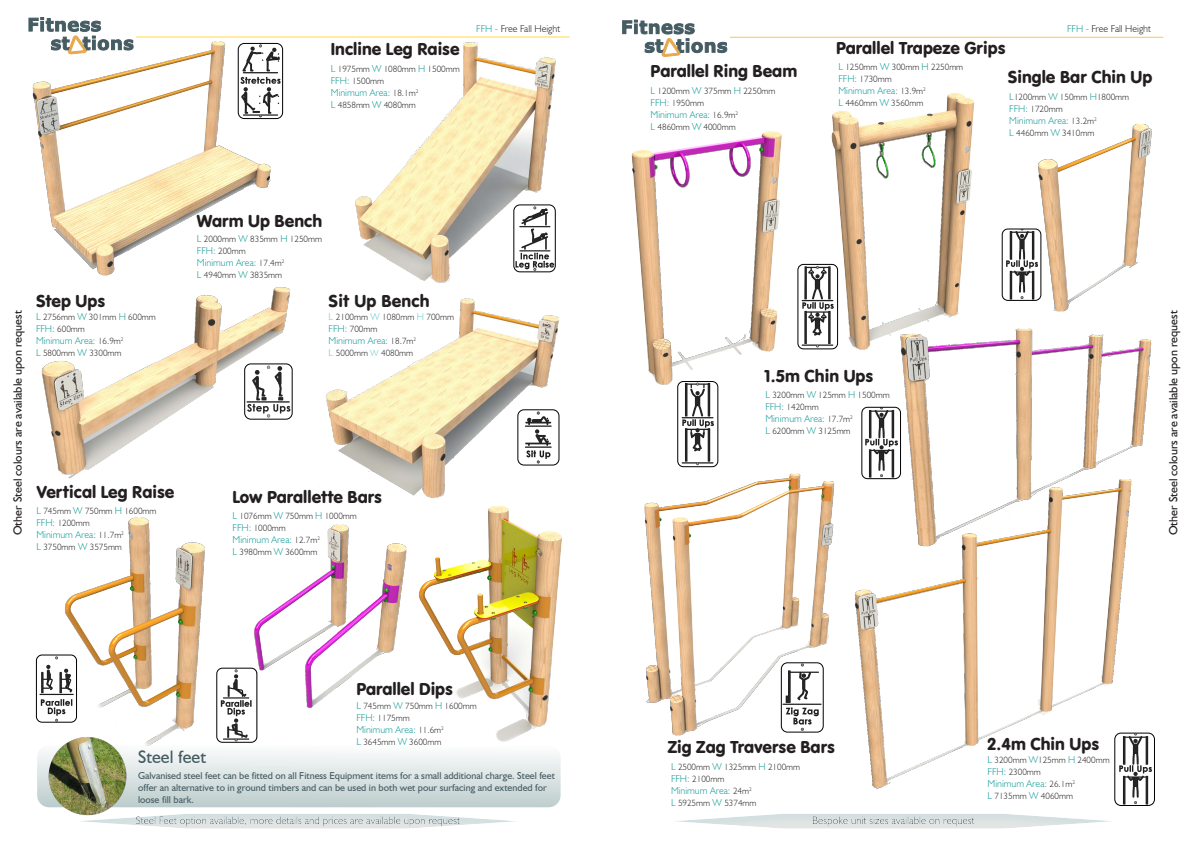
<style>
.page{position:relative;width:1191px;height:842px;background:#fff}
.page>*{position:absolute;margin:0;border:0;box-sizing:border-box;transform-origin:0 0}
.t1{font:18px "VAG Rundschrift DOT";color:#231f20}
.t2{font:18px "Humanist 521 BT";color:#455c63}
.t3{font:12px "Humanist 521 BT";color:#231f20}
.t4{font:300 10px "Humanist 521 BT";color:#129b98}
.t5{font:10px "Humanist 521 BT";color:#455c63}
.t6{font:300 10px "Humanist 521 BT";color:#231f20}
.t7{font:300 9px "Humanist 521 BT";color:#231f20}
.s1{font-size:10px;color:#129b98}
.s2{font-size:9px;color:#231f20}
.s3{color:#129b98}
.s4{font-size:10px;color:#68c9cd}
.s5{color:#68c9cd}
</style>
<div class="page">
<div style="left:64px;top:811px;width:461px;height:20px;background:#c7e9f4;opacity:.75"></div>
<svg style="left:675px;top:817px;width:436px;height:12px"></svg>
<div style="left:724px;top:811px;width:333px;height:17px;background:#c7e9f4;opacity:.75"></div>
<svg style="left:29px;top:17px;width:72px;height:11px"></svg>
<hr style="left:136px;top:36px;width:433px;height:1px;background:#ffd847">
<svg style="left:622px;top:20px;width:105px;height:37px"></svg>
<hr style="left:730px;top:37px;width:433px;height:1px;background:#fecb2f">
<img style="left:1038px;top:124px;width:114px;height:188px">
<img style="left:329px;top:36px;width:241px;height:247px">
<img style="left:64px;top:517px;width:141px;height:228px">
<img style="left:41px;top:287px;width:249px;height:192px">
<img style="left:217px;top:668px;width:40px;height:74px">
<div style="left:216px;top:668px;width:41px;height:75px;border:1px solid #000;border-radius:6px"></div>
<img style="left:38px;top:655px;width:39px;height:67px">
<div style="left:36px;top:654px;width:41px;height:69px;border:1px solid #000;border-radius:6px"></div>
<img style="left:514px;top:205px;width:41px;height:66px">
<div style="left:513px;top:204px;width:43px;height:68px;border:1px solid #000;border-radius:6px"></div>
<img style="left:245px;top:364px;width:46px;height:55px">
<div style="left:244px;top:363px;width:49px;height:57px;border:1px solid #000;border-radius:6px"></div>
<img style="left:863px;top:409px;width:18px;height:64px">
<div style="left:861px;top:407px;width:40px;height:72px;border:1px solid #000;border-radius:6px"></div>
<img style="left:681px;top:411px;width:33px;height:52px">
<div style="left:677px;top:381px;width:41px;height:86px;border:1px solid #000;border-radius:6px"></div>
<img style="left:802px;top:266px;width:12px;height:80px">
<img style="left:1003px;top:229px;width:38px;height:71px">
<div style="left:1001px;top:228px;width:40px;height:73px;border:1px solid #000;border-radius:6px"></div>
<img style="left:1116px;top:734px;width:38px;height:70px">
<div style="left:1114px;top:733px;width:41px;height:73px;border:1px solid #000;border-radius:6px"></div>
<img style="left:28px;top:28px;width:255px;height:260px">
<img style="left:325px;top:298px;width:235px;height:197px">
<img style="left:242px;top:524px;width:165px;height:191px">
<img style="left:413px;top:495px;width:149px;height:247px">
<img style="left:631px;top:131px;width:171px;height:280px">
<img style="left:814px;top:93px;width:161px;height:257px">
<img style="left:881px;top:323px;width:271px;height:150px">
<img style="left:644px;top:463px;width:187px;height:273px">
<img style="left:831px;top:473px;width:321px;height:328px">
<img style="left:518px;top:410px;width:40px;height:54px">
<div style="left:517px;top:409px;width:42px;height:56px;border:1px solid #000;border-radius:6px"></div>
<div style="left:37px;top:745px;width:523px;height:62px;background:linear-gradient(to bottom,#fdfdfd,#bfcece);border-radius:12px"></div>
<img style="left:46px;top:735px;width:82px;height:82px">
<p class="t1" style="left:331px;top:38px;width:130px">Incline Leg Raise</p>
<p class="t7" style="left:331px;top:63px;width:130px"><span class="s1">L</span> 1975mm <span class="s1">W</span> 1080mm <span class="s1">H</span> 1500mm</p>
<p class="t7" style="left:331px;top:75px;width:55px"><span class="s1">FFH:</span> 1500mm</p>
<p class="t4" style="left:331px;top:86px;width:89px">Minimum Area: <span class="s2">18.1m</span><sup>2</sup></p>
<p class="t7" style="left:331px;top:99px;width:86px"><span class="s1">L</span> 4858mm <span class="s1">W</span> 4080mm</p>
<p class="t6" style="left:476px;top:22px;width:85px"><span class="s3">FFH -</span> Free Fall Height</p>
<h2 class="t3" style="left:10px;top:535px;width:226px;rotate:-90deg">Other Steel colours are available upon request</h2>
<p class="t1" style="left:36px;top:290px;width:71px">Step Ups</p>
<p class="t7" style="left:36px;top:312px;width:121px"><span class="s1">L</span> 2756mm <span class="s1">W</span> 301mm <span class="s1">H</span> 600mm</p>
<p class="t7" style="left:36px;top:324px;width:50px"><span class="s1">FFH:</span> 600mm</p>
<p class="t4" style="left:36px;top:335px;width:89px">Minimum Area: <span class="s2">16.9m</span><sup>2</sup></p>
<p class="t7" style="left:36px;top:348px;width:87px"><span class="s1">L</span> 5800mm <span class="s1">W</span> 3300mm</p>
<p class="t1" style="left:36px;top:481px;width:140px">Vertical Leg Raise</p>
<p class="t7" style="left:36px;top:506px;width:122px"><span class="s1">L</span> 745mm <span class="s1">W</span> 750mm <span class="s1">H</span> 1600mm</p>
<p class="t7" style="left:36px;top:518px;width:55px"><span class="s1">FFH:</span> 1200mm</p>
<p class="t4" style="left:36px;top:529px;width:89px">Minimum Area: <span class="s2">11.7m</span><sup>2</sup></p>
<p class="t7" style="left:36px;top:542px;width:87px"><span class="s1">L</span> 3750mm <span class="s1">W</span> 3575mm</p>
<p class="t1" style="left:197px;top:211px;width:127px">Warm Up Bench</p>
<p class="t7" style="left:197px;top:233px;width:127px"><span class="s1">L</span> 2000mm <span class="s1">W</span> 835mm <span class="s1">H</span> 1250mm</p>
<p class="t7" style="left:197px;top:245px;width:50px"><span class="s1">FFH:</span> 200mm</p>
<p class="t4" style="left:197px;top:256px;width:89px">Minimum Area: <span class="s2">17.4m</span><sup>2</sup></p>
<p class="t7" style="left:197px;top:269px;width:87px"><span class="s1">L</span> 4940mm <span class="s1">W</span> 3835mm</p>
<p class="t1" style="left:329px;top:291px;width:103px">Sit Up Bench</p>
<p class="t7" style="left:329px;top:312px;width:127px"><span class="s4">L</span> 2100mm <span class="s4">W</span> 1080mm <span class="s4">H</span> 700mm</p>
<p class="t7" style="left:329px;top:324px;width:50px"><span class="s1">FFH:</span> 700mm</p>
<p class="t4" style="left:329px;top:335px;width:89px">Minimum Area: <span class="s2">18.7m</span><sup>2</sup></p>
<p class="t7" style="left:329px;top:348px;width:86px"><span class="s4">L</span> 5000mm <span class="s5">W</span> 4080mm</p>
<p class="t1" style="left:232px;top:486px;width:151px">Low Parallette Bars</p>
<p class="t7" style="left:232px;top:510px;width:126px"><span class="s1">L</span> 1076mm <span class="s1">W</span> 750mm <span class="s1">H</span> 1000mm</p>
<p class="t7" style="left:232px;top:522px;width:55px"><span class="s1">FFH:</span> 1000mm</p>
<p class="t4" style="left:232px;top:533px;width:89px">Minimum Area: <span class="s2">12.7m</span><sup>2</sup></p>
<p class="t7" style="left:232px;top:546px;width:86px"><span class="s1">L</span> 3980mm <span class="s1">W</span> 3600mm</p>
<p class="t1" style="left:356px;top:679px;width:98px">Parallel Dips</p>
<p class="t2" style="left:138px;top:746px;width:70px">Steel feet</p>
<p class="t7" style="left:356px;top:700px;width:122px"><span class="s1">L</span> 745mm <span class="s1">W</span> 750mm <span class="s1">H</span> 1600mm</p>
<p class="t7" style="left:356px;top:712px;width:55px"><span class="s1">FFH:</span> 1175mm</p>
<p class="t4" style="left:356px;top:724px;width:89px">Minimum Area: <span class="s2">11.6m</span><sup>2</sup></p>
<p class="t7" style="left:356px;top:736px;width:86px"><span class="s1">L</span> 3645mm <span class="s1">W</span> 3600mm</p>
<p class="t5" style="left:138px;top:769px;width:418px">Galvanised steel feet can be fitted on all Fitness Equipment items for a small additional charge. Steel feet</p>
<p class="t5" style="left:138px;top:781px;width:410px">offer an alternative to in ground timbers and can be used in both wet pour surfacing and extended for</p>
<p class="t5" style="left:138px;top:793px;width:58px">loose fill bark.</p>
<p class="t1" style="left:650px;top:61px;width:148px">Parallel Ring Beam</p>
<p class="t7" style="left:650px;top:85px;width:126px"><span class="s1">L</span> 1200mm <span class="s1">W</span> 375mm <span class="s1">H</span> 2250mm</p>
<p class="t7" style="left:650px;top:97px;width:55px"><span class="s1">FFH:</span> 1950mm</p>
<p class="t4" style="left:650px;top:108px;width:89px">Minimum Area: <span class="s2">16.9m</span><sup>2</sup></p>
<p class="t7" style="left:650px;top:121px;width:86px"><span class="s1">L</span> 4860mm <span class="s1">W</span> 4000mm</p>
<p class="t1" style="left:836px;top:37px;width:171px">Parallel Trapeze Grips</p>
<p class="t6" style="left:1067px;top:22px;width:85px"><span class="s3">FFH -</span> Free Fall Height</p>
<p class="t7" style="left:838px;top:62px;width:126px"><span class="s1">L</span> 1250mm <span class="s1">W</span> 300mm <span class="s1">H</span> 2250mm</p>
<p class="t7" style="left:838px;top:74px;width:55px"><span class="s1">FFH:</span> 1730mm</p>
<p class="t4" style="left:838px;top:85px;width:89px">Minimum Area: <span class="s2">13.9m</span><sup>2</sup></p>
<p class="t7" style="left:838px;top:98px;width:86px"><span class="s1">L</span> 4460mm <span class="s1">W</span> 3560mm</p>
<p class="t1" style="left:1007px;top:67px;width:146px">Single Bar Chin Up</p>
<p class="t7" style="left:1009px;top:91px;width:121px"><span class="s1">L</span>1200mm <span class="s1">W</span> 150mm <span class="s1">H</span>1800mm</p>
<p class="t7" style="left:1009px;top:103px;width:55px"><span class="s1">FFH:</span> 1720mm</p>
<p class="t4" style="left:1009px;top:114px;width:89px">Minimum Area: <span class="s2">13.2m</span><sup>2</sup></p>
<p class="t7" style="left:1009px;top:127px;width:86px"><span class="s1">L</span> 4460mm <span class="s1">W</span> 3410mm</p>
<p class="t1" style="left:764px;top:365px;width:110px">1.5m Chin Ups</p>
<p class="t7" style="left:765px;top:389px;width:126px"><span class="s1">L</span> 3200mm <span class="s1">W</span> 125mm <span class="s1">H</span> 1500mm</p>
<p class="t7" style="left:765px;top:401px;width:55px"><span class="s1">FFH:</span> 1420mm</p>
<p class="t4" style="left:765px;top:413px;width:89px">Minimum Area: <span class="s2">17.7m</span><sup>2</sup></p>
<p class="t7" style="left:765px;top:425px;width:87px"><span class="s1">L</span> 6200mm <span class="s1">W</span> 3125mm</p>
<h2 class="t3" style="left:1166px;top:535px;width:226px;rotate:-90deg">Other Steel colours are available upon request</h2>
<p class="t1" style="left:668px;top:737px;width:169px">Zig Zag Traverse Bars</p>
<p class="t7" style="left:671px;top:761px;width:131px"><span class="s1">L</span> 2500mm <span class="s1">W</span> 1325mm <span class="s1">H</span> 2100mm</p>
<p class="t7" style="left:671px;top:773px;width:55px"><span class="s1">FFH:</span> 2100mm</p>
<p class="t4" style="left:671px;top:784px;width:82px">Minimum Area: <span class="s2">24m</span><sup>2</sup></p>
<p class="t7" style="left:671px;top:797px;width:87px"><span class="s1">L</span> 5925mm <span class="s1">W</span> 5374mm</p>
<p class="t1" style="left:987px;top:734px;width:113px">2.4m Chin Ups</p>
<p class="t7" style="left:987px;top:755px;width:124px"><span class="s1">L</span> 3200mm <span class="s1">W</span>125mm <span class="s1">H</span> 2400mm</p>
<p class="t7" style="left:987px;top:767px;width:55px"><span class="s1">FFH:</span> 2300mm</p>
<p class="t4" style="left:987px;top:778px;width:89px">Minimum Area: <span class="s2">26.1m</span><sup>2</sup></p>
<p class="t7" style="left:987px;top:791px;width:87px"><span class="s1">L</span> 7135mm <span class="s1">W</span> 4060mm</p>
</div>
